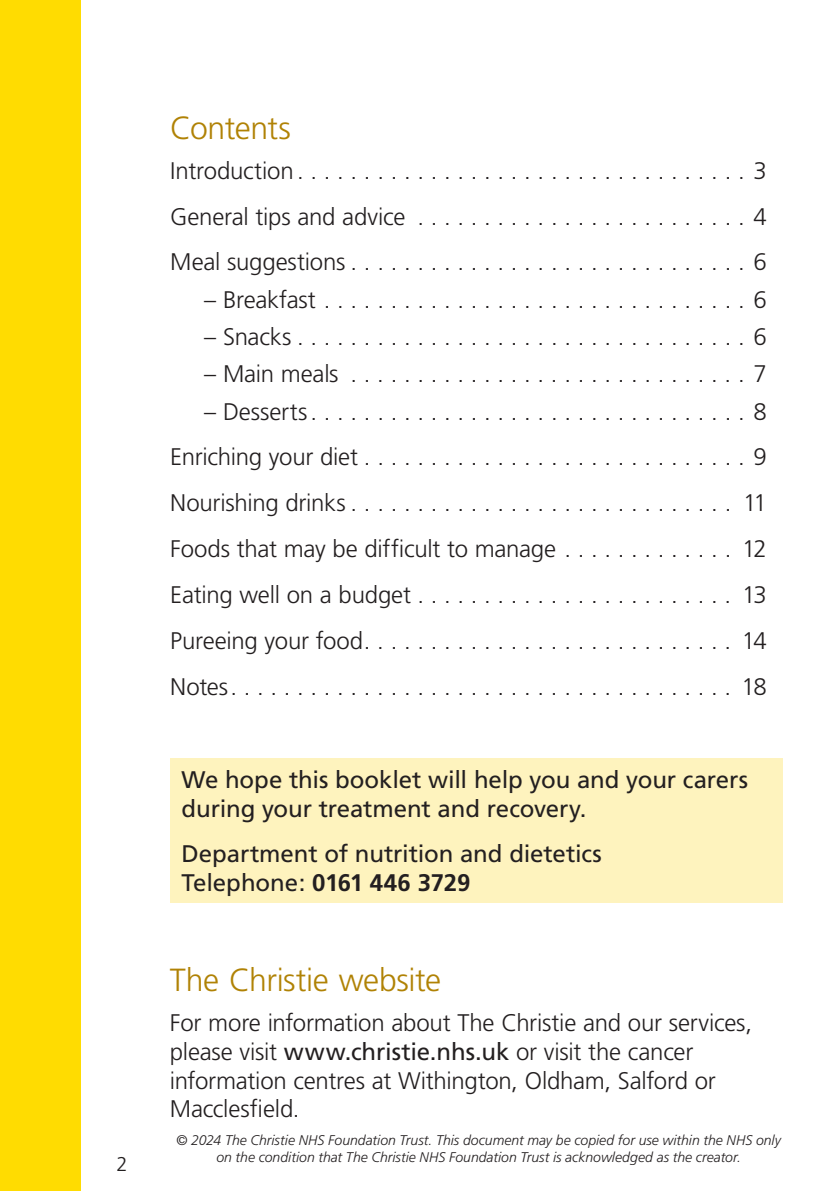
<style>
.page{position:relative;width:840px;height:1191px;background:#fff}
.page>*{position:absolute;margin:0;border:0;box-sizing:border-box;transform-origin:0 0}
.HEADING{font:300 32px "Frutiger";letter-spacing:-.01em;color:#b08205}
.CONTENTS{font:300 24px "Frutiger";letter-spacing:-.01em;color:#231f20}
.BODY{font:300 24px/28.8px "Frutiger";letter-spacing:-.01em;color:#231f20}
.BODY-2{font:24px/28.8px "Frutiger";letter-spacing:-.005em;color:#231f20}
.t1{font:300 20px "Frutiger";color:#231f20}
.COPYRIGHT{font:italic 300 14px/16.8px "Frutiger";color:#231f20;text-align:center}
.s1{font-weight:700}
.s2{font-weight:400}
</style>
<div class="page">
<div style="left:0;top:0;width:80px;height:1191px;background:#ffdc01"></div>
<div style="left:170px;top:757px;width:612px;height:145px;background:#fef3be"></div>
<p class="t1" style="left:116px;top:1152px;width:13px">2</p>
<p class="HEADING" style="left:170px;top:109px;width:122px">Contents</p>
<p class="CONTENTS" style="left:170px;top:157px;width:597px">Introduction . . . . . . . . . . . . . . . . . . . . . . . . . . . . . . . . . . 3</p>
<p class="CONTENTS" style="left:170px;top:203px;width:597px">General tips and advice . . . . . . . . . . . . . . . . . . . . . . . . . 4</p>
<p class="CONTENTS" style="left:170px;top:248px;width:597px">Meal suggestions . . . . . . . . . . . . . . . . . . . . . . . . . . . . . . 6</p>
<p class="CONTENTS" style="left:204px;top:286px;width:563px">– Breakfast . . . . . . . . . . . . . . . . . . . . . . . . . . . . . . . . 6</p>
<p class="CONTENTS" style="left:204px;top:323px;width:563px">– Snacks . . . . . . . . . . . . . . . . . . . . . . . . . . . . . . . . . . 6</p>
<p class="CONTENTS" style="left:204px;top:360px;width:563px">– Main meals . . . . . . . . . . . . . . . . . . . . . . . . . . . . . . 7</p>
<p class="CONTENTS" style="left:204px;top:398px;width:563px">– Desserts . . . . . . . . . . . . . . . . . . . . . . . . . . . . . . . . . 8</p>
<p class="CONTENTS" style="left:170px;top:443px;width:597px">Enriching your diet . . . . . . . . . . . . . . . . . . . . . . . . . . . . . 9</p>
<p class="CONTENTS" style="left:170px;top:489px;width:597px">Nourishing drinks . . . . . . . . . . . . . . . . . . . . . . . . . . . . . 11</p>
<p class="CONTENTS" style="left:170px;top:535px;width:598px">Foods that may be difficult to manage . . . . . . . . . . . . . 12</p>
<p class="CONTENTS" style="left:170px;top:581px;width:598px">Eating well on a budget . . . . . . . . . . . . . . . . . . . . . . . . 13</p>
<p class="CONTENTS" style="left:170px;top:627px;width:597px">Pureeing your food . . . . . . . . . . . . . . . . . . . . . . . . . . . . 14</p>
<p class="CONTENTS" style="left:170px;top:672px;width:597px">Notes . . . . . . . . . . . . . . . . . . . . . . . . . . . . . . . . . . . . . . 18</p>
<p class="BODY-2" style="left:181px;top:764px;width:568px">We hope this booklet will help you and your carers during your treatment and recovery.</p>
<p class="BODY-2" style="left:181px;top:839px;width:421px">Department of nutrition and dietetics<br>Telephone: <span class="s1">0161 446 3729</span></p>
<p class="HEADING" style="left:170px;top:961px;width:273px">The Christie website</p>
<p class="BODY" style="left:170px;top:1008px;width:583px">For more information about The Christie and our services, please visit <span class="s2">www.christie.nhs.uk</span> or visit the cancer information centres at Withington, Oldham, Salford or Macclesfield.</p>
<p class="COPYRIGHT" style="left:176px;top:1132px;width:606px">© 2024 The Christie NHS Foundation Trust. This document may be copied for use within the NHS only on the condition that The Christie NHS Foundation Trust is acknowledged as the creator.</p>
</div>
